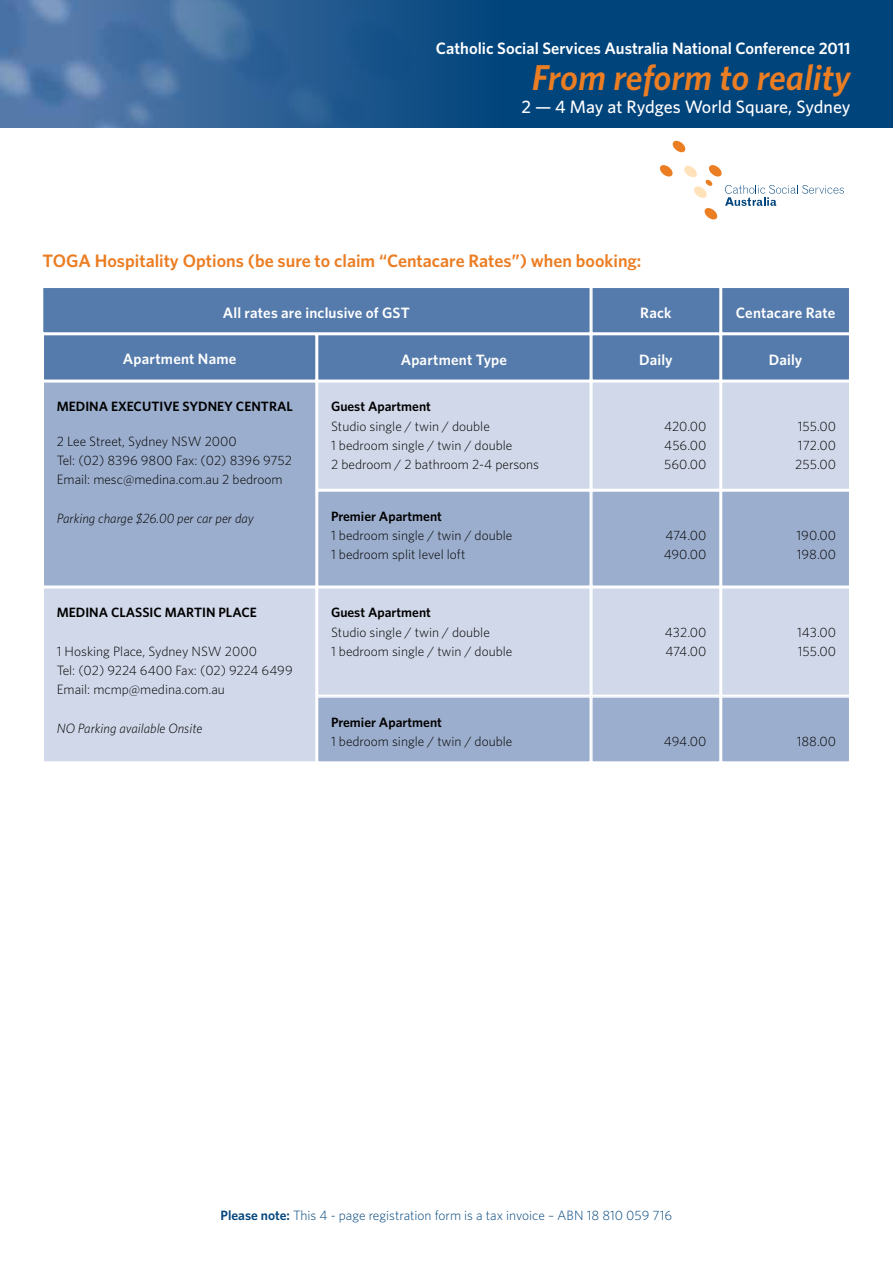
<style>
.page{position:relative;width:893px;height:1263px;background:#fff}
.page>*{position:absolute;margin:0;border:0;box-sizing:border-box;transform-origin:0 0}
.t1{font:italic 600 36px "Whitney";color:#eb7d23}
.t2{font:600 18px "Whitney";color:#eb7d23}
.t3{font:500 18px "Whitney";color:#fff}
.t4{font:600 16.5px "Whitney";color:#fff}
.t5{font:600 15px "Whitney";letter-spacing:.01em;color:#fff}
.t6{font:300 13.5px/19.2px "Whitney";color:#000}
.t7{font:600 13.5px "Whitney";color:#000}
.t8{font:300 13.5px "Whitney";color:#00447c}
.t9{font:italic 300 13.5px "Whitney";color:#000}
.s1{font-weight:600}
</style>
<div class="page">
<svg style="left:0;top:0;width:893px;height:128px;background:#1e578c"></svg>
<svg style="left:672px;top:141px;width:14px;height:11px"></svg>
<svg style="left:660px;top:165px;width:13px;height:12px"></svg>
<svg style="left:684px;top:165px;width:160px;height:54px"></svg>
<div style="left:521px;top:99px;width:330px;height:18px;background:#00447c"></div>
<div style="left:318px;top:335px;width:272px;height:45px;background:#557bac"></div>
<div style="left:317px;top:334px;width:274px;height:47px;border:2px solid #fff"></div>
<div style="left:721px;top:335px;width:129px;height:45px;background:#557bac"></div>
<div style="left:721px;top:334px;width:129px;height:47px;border:2px solid #fff"></div>
<div style="left:592px;top:335px;width:128px;height:45px;background:#557bac"></div>
<div style="left:591px;top:334px;width:130px;height:47px;border:2px solid #fff"></div>
<div style="left:43px;top:335px;width:273px;height:45px;background:#557bac"></div>
<div style="left:43px;top:334px;width:274px;height:47px;border:2px solid #fff"></div>
<div style="left:43px;top:287px;width:547px;height:46px;background:#557bac"></div>
<div style="left:42px;top:286px;width:549px;height:48px;border:2px solid #fff"></div>
<div style="left:721px;top:287px;width:129px;height:46px;background:#557bac"></div>
<div style="left:721px;top:286px;width:129px;height:48px;border:2px solid #fff"></div>
<div style="left:592px;top:287px;width:128px;height:46px;background:#557bac"></div>
<div style="left:591px;top:286px;width:130px;height:48px;border:2px solid #fff"></div>
<div style="left:318px;top:382px;width:272px;height:107px;background:#d1d8e9"></div>
<div style="left:317px;top:381px;width:274px;height:109px;border:2px solid #fff"></div>
<div style="left:721px;top:382px;width:129px;height:107px;background:#d1d8e9"></div>
<div style="left:721px;top:381px;width:129px;height:109px;border:2px solid #fff"></div>
<div style="left:592px;top:382px;width:128px;height:107px;background:#d1d8e9"></div>
<div style="left:591px;top:381px;width:130px;height:109px;border:2px solid #fff"></div>
<div style="left:43px;top:382px;width:273px;height:204px;background:#9caecd"></div>
<div style="left:43px;top:381px;width:274px;height:206px;border:2px solid #fff"></div>
<div style="left:318px;top:491px;width:272px;height:95px;background:#9caecd"></div>
<div style="left:317px;top:490px;width:274px;height:97px;border:2px solid #fff"></div>
<div style="left:721px;top:491px;width:129px;height:95px;background:#9caecd"></div>
<div style="left:721px;top:490px;width:129px;height:97px;border:2px solid #fff"></div>
<div style="left:592px;top:491px;width:128px;height:95px;background:#9caecd"></div>
<div style="left:591px;top:490px;width:130px;height:97px;border:2px solid #fff"></div>
<div style="left:43px;top:588px;width:273px;height:174px;background:#d1d8e9"></div>
<div style="left:43px;top:587px;width:274px;height:176px;border:2px solid #fff"></div>
<div style="left:318px;top:697px;width:272px;height:65px;background:#9caecd"></div>
<div style="left:317px;top:696px;width:274px;height:67px;border:2px solid #fff"></div>
<div style="left:721px;top:697px;width:129px;height:65px;background:#9caecd"></div>
<div style="left:721px;top:696px;width:129px;height:67px;border:2px solid #fff"></div>
<div style="left:592px;top:697px;width:128px;height:65px;background:#9caecd"></div>
<div style="left:591px;top:696px;width:130px;height:67px;border:2px solid #fff"></div>
<div style="left:318px;top:588px;width:272px;height:107px;background:#d1d8e9"></div>
<div style="left:317px;top:587px;width:274px;height:109px;border:2px solid #fff"></div>
<div style="left:721px;top:588px;width:129px;height:107px;background:#d1d8e9"></div>
<div style="left:721px;top:587px;width:129px;height:109px;border:2px solid #fff"></div>
<div style="left:592px;top:588px;width:128px;height:107px;background:#d1d8e9"></div>
<div style="left:591px;top:587px;width:130px;height:109px;border:2px solid #fff"></div>
<p class="t4" style="left:436px;top:39px;width:416px">Catholic Social Services Australia National Conference 2011</p>
<h1 class="t1" style="left:532px;top:56px;width:320px">From reform to reality</h1>
<h2 class="t3" style="left:521px;top:96px;width:331px">2 — 4 May at Rydges World Square, Sydney</h2>
<h2 class="t2" style="left:43px;top:250px;width:600px">TOGA Hospitality Options (be sure to claim “Centacare Rates”) when booking:</h2>
<p class="t5" style="left:223px;top:304px;width:188px">All rates are inclusive of GST</p>
<p class="t5" style="left:640px;top:304px;width:33px">Rack</p>
<p class="t5" style="left:736px;top:304px;width:101px">Centacare Rate</p>
<p class="t5" style="left:123px;top:350px;width:115px">Apartment Name</p>
<p class="t5" style="left:401px;top:351px;width:108px">Apartment Type</p>
<p class="t5" style="left:639px;top:351px;width:35px">Daily</p>
<p class="t5" style="left:769px;top:351px;width:35px">Daily</p>
<p class="t7" style="left:331px;top:399px;width:101px">Guest Apartment</p>
<p class="t6" style="left:331px;top:416px;width:210px">Studio single / twin / double<br>1 bedroom single / twin / double<br>2 bedroom / 2 bathroom 2-4 persons</p>
<p class="t6" style="left:795px;top:416px;width:42px;text-align:justify">155.00<br>172.00<br>255.00</p>
<p class="t7" style="left:57px;top:399px;width:238px">MEDINA EXECUTIVE SYDNEY CENTRAL</p>
<p class="t6" style="left:57px;top:431px;width:237px">2 Lee Street, Sydney NSW 2000<br>Tel: (02) 8396 9800 Fax: (02) 8396 9752<br>Email: mesc@medina.com.au 2 bedroom</p>
<p class="t9" style="left:57px;top:510px;width:199px">Parking charge $26.00 per car per day</p>
<p class="t7" style="left:331px;top:508px;width:112px">Premier Apartment</p>
<p class="t6" style="left:331px;top:525px;width:183px">1 bedroom single / twin / double<br>1 bedroom split level loft</p>
<p class="t6" style="left:796px;top:525px;width:41px">190.00<br>198.00</p>
<p class="t6" style="left:664px;top:416px;width:44px;text-align:justify">420.00<br>456.00<br>560.00</p>
<p class="t6" style="left:664px;top:525px;width:44px">474.00<br>490.00</p>
<p class="t7" style="left:57px;top:604px;width:202px">MEDINA CLASSIC MARTIN PLACE</p>
<p class="t6" style="left:57px;top:641px;width:237px">1 Hosking Place, Sydney NSW 2000<br>Tel: (02) 9224 6400 Fax: (02) 9224 6499<br>Email: mcmp@medina.com.au</p>
<p class="t9" style="left:57px;top:720px;width:147px">NO Parking available Onsite</p>
<p class="t7" style="left:331px;top:604px;width:101px">Guest Apartment</p>
<p class="t6" style="left:331px;top:622px;width:183px">Studio single / twin / double<br>1 bedroom single / twin / double</p>
<p class="t6" style="left:797px;top:622px;width:41px">143.00<br>155.00</p>
<p class="t6" style="left:665px;top:622px;width:43px">432.00<br>474.00</p>
<p class="t7" style="left:331px;top:714px;width:112px">Premier Apartment</p>
<p class="t6" style="left:331px;top:731px;width:183px">1 bedroom single / twin / double</p>
<p class="t6" style="left:664px;top:731px;width:44px">494.00</p>
<p class="t6" style="left:797px;top:731px;width:41px">188.00</p>
<p class="t8" style="left:221px;top:1208px;width:453px"><span class="s1">Please note:</span> This 4 - page registration form is a tax invoice – ABN 18 810 059 716</p>
</div>
